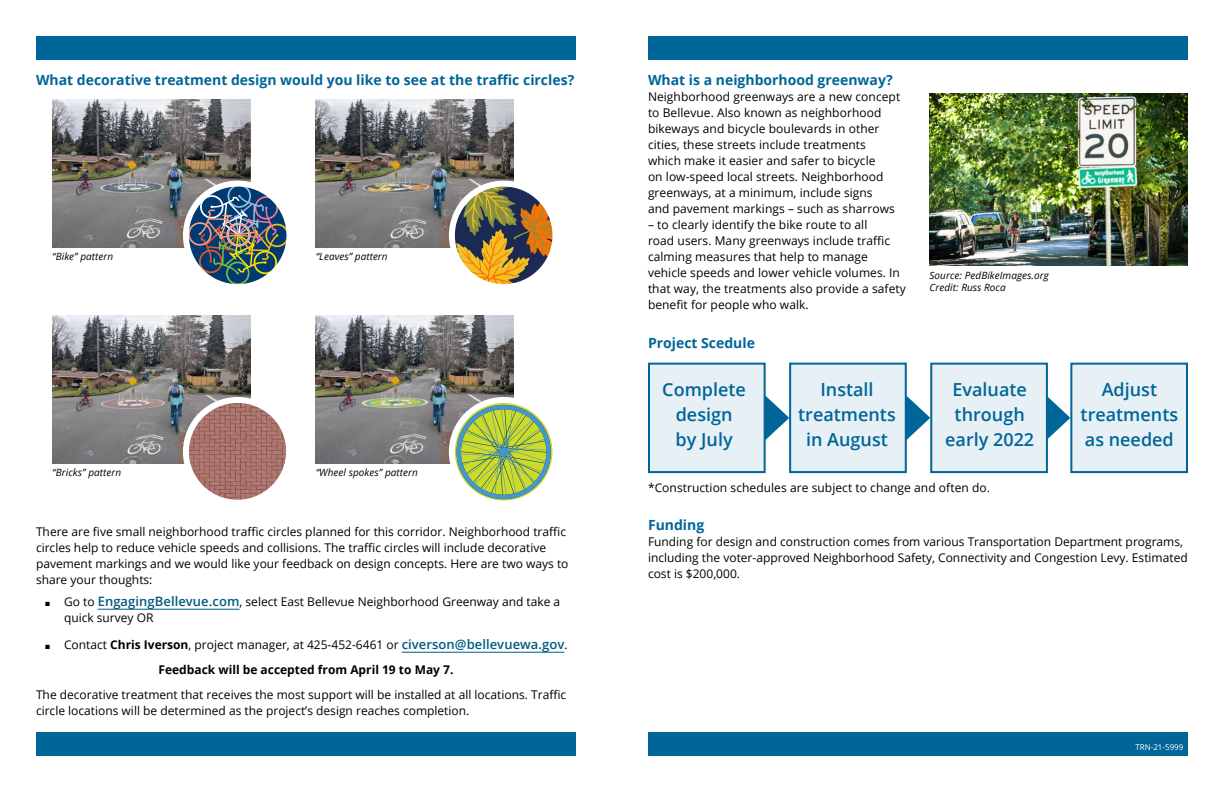
<style>
.page{position:relative;width:1224px;height:792px;background:#fff}
.page>*{position:absolute;margin:0;border:0;box-sizing:border-box;transform-origin:0 0}
.schedule_text{font:600 18px/25px "Open Sans";color:#006598;text-align:center}
.subheads_in_text{font:700 14px "Open Sans";color:#006598}
.text{font:12px/16px "Open Sans";color:#000}
.text-2{font:700 12px "Open Sans";color:#000}
.photo_caption{font:italic 10px "Open Sans";letter-spacing:.005em;color:#000}
.text-3{font:8px "Open Sans";color:#fff}
.s1{font-weight:600;font-size:13px;color:#005b7f}
.s2{font-weight:700}
</style>
<div class="page">
<div style="left:36px;top:36px;width:540px;height:24px;background:#006598"></div>
<div style="left:648px;top:36px;width:540px;height:24px;background:#006598"></div>
<hr style="left:98px;top:609px;width:142px;height:1px;background:#005b7f">
<hr style="left:402px;top:652px;width:162px;height:1px;background:#005b7f">
<img style="left:52px;top:99px;width:198px;height:148px">
<img style="left:186px;top:184px;width:99px;height:99px">
<div style="left:183px;top:181px;width:109px;height:109px;border:6px solid #fff;border-radius:50%"></div>
<img style="left:316px;top:99px;width:198px;height:148px">
<img style="left:452px;top:184px;width:103px;height:103px;border-radius:52px">
<div style="left:449px;top:181px;width:109px;height:109px;border:6px solid #fff;border-radius:50%"></div>
<img style="left:52px;top:315px;width:198px;height:148px">
<svg style="left:186px;top:400px;width:99px;height:100px"></svg>
<img style="left:189px;top:402px;width:97px;height:98px;border-radius:49px">
<div style="left:183px;top:397px;width:109px;height:110px;border:6px solid #fff;border-radius:50%"></div>
<img style="left:316px;top:315px;width:198px;height:148px">
<svg style="left:452px;top:400px;width:99px;height:100px"></svg>
<div style="left:449px;top:397px;width:109px;height:110px;border:6px solid #fff;border-radius:50%"></div>
<img style="left:930px;top:93px;width:258px;height:173px">
<svg style="left:1048px;top:397px;width:22px;height:42px"></svg>
<svg style="left:907px;top:396px;width:23px;height:44px"></svg>
<svg style="left:766px;top:396px;width:23px;height:44px"></svg>
<div style="left:648px;top:363px;width:118px;height:110px;background:#e6f0f5;border:2px solid #006598"></div>
<div style="left:789px;top:363px;width:118px;height:110px;background:#e6f0f5;border:2px solid #006598"></div>
<div style="left:930px;top:363px;width:118px;height:110px;background:#e6f0f5;border:2px solid #006598"></div>
<div style="left:1070px;top:363px;width:118px;height:110px;background:#e6f0f5;border:2px solid #006598"></div>
<div style="left:36px;top:732px;width:540px;height:24px;background:#006598"></div>
<div style="left:648px;top:732px;width:540px;height:24px;background:#006598"></div>
<p class="subheads_in_text" style="left:36px;top:70px;width:540px">What decorative treatment design would you like to see at the traffic circles?</p>
<p class="photo_caption" style="left:52px;top:249px;width:63px">“Bike” pattern</p>
<p class="photo_caption" style="left:52px;top:466px;width:71px">“Bricks” pattern</p>
<p class="photo_caption" style="left:316px;top:249px;width:74px">“Leaves” pattern</p>
<p class="photo_caption" style="left:316px;top:466px;width:104px">“Wheel spokes” pattern</p>
<p class="text" style="left:36px;top:523px;width:534px">There are five small neighborhood traffic circles planned for this corridor. Neighborhood traffic circles help to reduce vehicle speeds and collisions. The traffic circles will include decorative pavement markings and we would like your feedback on design concepts. Here are two ways to share your thoughts:</p>
<p class="text" style="left:64px;top:594px;width:498px">Go to <span class="s1">EngagingBellevue.com</span>, select East Bellevue Neighborhood Greenway and take a quick survey OR</p>
<p class="text" style="left:64px;top:637px;width:505px">Contact <span class="s2">Chris Iverson</span>, project manager, at 425-452-6461 or <span class="s1">civerson@bellevuewa.gov</span>.</p>
<p class="text-2" style="left:159px;top:661px;width:296px">Feedback will be accepted from April 19 to May 7.</p>
<p class="text" style="left:36px;top:687px;width:532px">The decorative treatment that receives the most support will be installed at all locations. Traffic circle locations will be determined as the project’s design reaches completion.</p>
<p class="subheads_in_text" style="left:648px;top:70px;width:246px">What is a neighborhood greenway?</p>
<p class="text" style="left:648px;top:89px;width:254px">Neighborhood greenways are a new concept to Bellevue. Also known as neighborhood bikeways and bicycle boulevards in other cities, these streets include treatments which make it easier and safer to bicycle<br>on low-speed local streets. Neighborhood greenways, at a minimum, include signs<br>and pavement markings – such as sharrows</p>
<p class="text" style="left:648px;top:217px;width:259px">– to clearly identify the bike route to all<br>road users. Many greenways include traffic calming measures that help to manage vehicle speeds and lower vehicle volumes. In that way, the treatments also provide a safety benefit for people who walk.</p>
<p class="subheads_in_text" style="left:648px;top:333px;width:109px">Project Scedule</p>
<p class="photo_caption" style="left:930px;top:268px;width:121px">Source: PedBikeImages.org</p>
<p class="photo_caption" style="left:930px;top:280px;width:78px">Credit: Russ Roca</p>
<p class="schedule_text" style="left:662px;top:377px;width:85px">Complete design<br>by July</p>
<p class="schedule_text" style="left:798px;top:377px;width:99px">Install treatments in August</p>
<p class="schedule_text" style="left:945px;top:377px;width:91px">Evaluate through early 2022</p>
<p class="schedule_text" style="left:1081px;top:377px;width:99px">Adjust treatments as needed</p>
<p class="text" style="left:648px;top:479px;width:344px">*Construction schedules are subject to change and often do.</p>
<p class="subheads_in_text" style="left:648px;top:515px;width:58px">Funding</p>
<p class="text" style="left:648px;top:534px;width:541px">Funding for design and construction comes from various Transportation Department programs, including the voter-approved Neighborhood Safety, Connectivity and Congestion Levy. Estimated cost is $200,000.</p>
<p class="text-3" style="left:1135px;top:741px;width:50px">TRN-21-5999</p>
</div>
